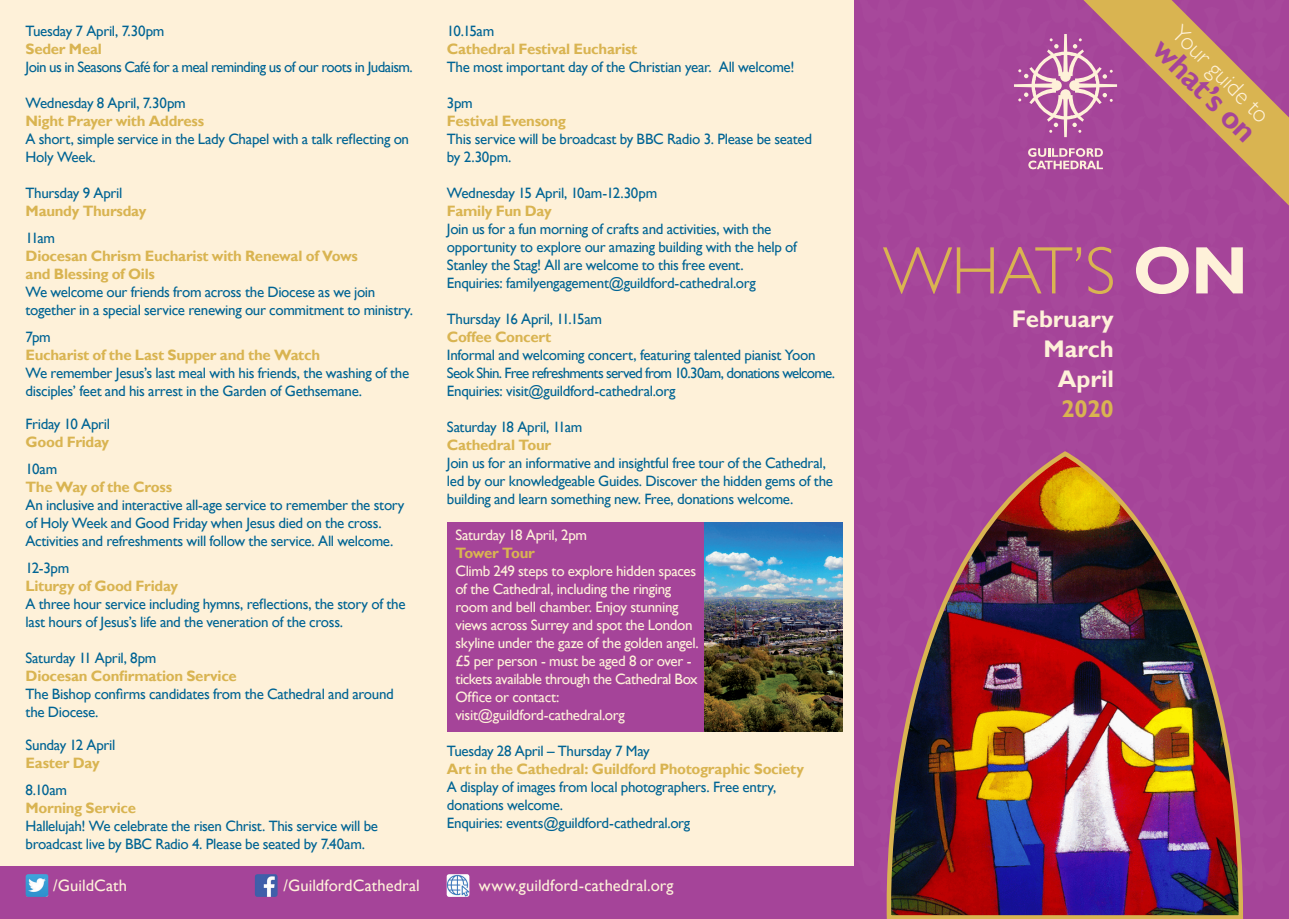
<style>
.page{position:relative;width:1289px;height:919px;background:#fff}
.page>*{position:absolute;margin:0;border:0;box-sizing:border-box;transform-origin:0 0}
.t1{font:300 67.5px "Gill Sans Nova";color:#d9b451}
.t2{font:700 31.5px "Gill Sans";color:#a54499}
.t3{font:700 24px "Gill Sans";color:#fef1d9}
.t4{font:300 24px "Gill Sans Nova";color:#fef1d9}
.t5{font:700 24px "Gill Sans";color:#d9b451}
.t6{font:16.5px "Gill Sans";letter-spacing:.005em;color:#fef1d9}
.t7{font:15px/18px "Gill Sans";letter-spacing:-.02em;color:#006494}
.t8{font:700 15px/18px "Gill Sans";letter-spacing:-.02em;color:#d9b451}
.t9{font:15px "Gill Sans";letter-spacing:-.02em;color:#fef1d9}
.t10{font:15px "Gill Sans";letter-spacing:-.04em;color:#006494}
.s1{font-family:"Gill Sans";font-weight:700;color:#fef1d9}
</style>
<div class="page">
<div style="left:0;top:0;width:855px;height:918px;background:#fef1d9"></div>
<div style="left:446px;top:522px;width:396px;height:209px;background:#a54499"></div>
<img style="left:855px;top:0;width:433px;height:917px">
<img style="left:704px;top:522px;width:138px;height:209px">
<div style="left:0;top:865px;width:855px;height:53px;background:#a54499"></div>
<img style="left:255px;top:874px;width:22px;height:22px">
<img style="left:26px;top:874px;width:22px;height:22px">
<img style="left:446px;top:874px;width:23px;height:22px">
<p class="t7" style="left:26px;top:22px;width:140px">Tuesday 7 April, 7.30pm</p>
<p class="t8" style="left:26px;top:40px;width:78px">Seder Meal</p>
<p class="t10" style="left:26px;top:58px;width:389px">Join us in Seasons Café for a meal reminding us of our roots in Judaism.</p>
<p class="t7" style="left:26px;top:94px;width:162px">Wednesday 8 April, 7.30pm</p>
<p class="t8" style="left:26px;top:112px;width:180px">Night Prayer with Address</p>
<p class="t7" style="left:26px;top:130px;width:385px">A short, simple service in the Lady Chapel with a talk reflecting on<br>Holy Week.</p>
<p class="t7" style="left:26px;top:184px;width:98px">Thursday 9 April</p>
<p class="t8" style="left:26px;top:202px;width:122px">Maundy Thursday</p>
<p class="t7" style="left:26px;top:229px;width:31px">11am</p>
<p class="t8" style="left:26px;top:247px;width:334px">Diocesan Chrism Eucharist with Renewal of Vows and Blessing of Oils</p>
<p class="t7" style="left:26px;top:283px;width:389px">We welcome our friends from across the Diocese as we join together in a special service renewing our commitment to ministry.</p>
<p class="t7" style="left:26px;top:328px;width:27px">7pm</p>
<p class="t8" style="left:26px;top:346px;width:296px">Eucharist of the Last Supper and the Watch</p>
<p class="t7" style="left:26px;top:364px;width:385px">We remember Jesus’s last meal with his friends, the washing of the disciples’ feet and his arrest in the Garden of Gethsemane.</p>
<p class="t7" style="left:26px;top:415px;width:86px">Friday 10 April</p>
<p class="t8" style="left:26px;top:433px;width:85px">Good Friday</p>
<p class="t7" style="left:26px;top:460px;width:33px">10am</p>
<p class="t8" style="left:26px;top:478px;width:148px">The Way of the Cross</p>
<p class="t7" style="left:26px;top:496px;width:380px">An inclusive and interactive all-age service to remember the story of Holy Week and Good Friday when Jesus died on the cross.<br>Activities and refreshments will follow the service. All welcome.</p>
<p class="t7" style="left:26px;top:559px;width:45px">12-3pm</p>
<p class="t8" style="left:26px;top:577px;width:154px">Liturgy of Good Friday</p>
<p class="t7" style="left:26px;top:595px;width:381px">A three hour service including hymns, reflections, the story of the last hours of Jesus’s life and the veneration of the cross.</p>
<p class="t7" style="left:26px;top:649px;width:132px">Saturday 11 April, 8pm</p>
<p class="t8" style="left:26px;top:667px;width:213px">Diocesan Confirmation Service</p>
<p class="t7" style="left:26px;top:685px;width:370px">The Bishop confirms candidates from the Cathedral and around</p>
<p class="t7" style="left:26px;top:703px;width:75px">the Diocese.</p>
<p class="t7" style="left:26px;top:736px;width:91px">Sunday 12 April</p>
<p class="t8" style="left:26px;top:754px;width:76px">Easter Day</p>
<p class="t7" style="left:26px;top:781px;width:43px">8.10am</p>
<p class="t8" style="left:26px;top:799px;width:112px">Morning Service</p>
<p class="t7" style="left:26px;top:817px;width:354px">Hallelujah! We celebrate the risen Christ. This service will be broadcast live by BBC Radio 4. Please be seated by 7.40am.</p>
<p class="t7" style="left:447px;top:22px;width:49px">10.15am</p>
<p class="t8" style="left:447px;top:40px;width:192px">Cathedral Festival Eucharist</p>
<p class="t7" style="left:447px;top:58px;width:349px">The most important day of the Christian year. All welcome!</p>
<p class="t7" style="left:447px;top:94px;width:27px">3pm</p>
<p class="t8" style="left:447px;top:112px;width:120px">Festival Evensong</p>
<p class="t7" style="left:447px;top:130px;width:367px">This service will be broadcast by BBC Radio 3. Please be seated by 2.30pm.</p>
<p class="t7" style="left:447px;top:184px;width:212px">Wednesday 15 April, 10am-12.30pm</p>
<p class="t8" style="left:447px;top:202px;width:106px">Family Fun Day</p>
<p class="t7" style="left:447px;top:220px;width:351px">Join us for a fun morning of crafts and activities, with the opportunity to explore our amazing building with the help of Stanley the Stag! All are welcome to this free event.<br>Enquiries: familyengagement@guildford-cathedral.org</p>
<p class="t7" style="left:447px;top:310px;width:157px">Thursday 16 April, 11.15am</p>
<p class="t8" style="left:447px;top:328px;width:106px">Coffee Concert</p>
<p class="t7" style="left:447px;top:346px;width:390px">Informal and welcoming concert, featuring talented pianist Yoon<br>Seok Shin. Free refreshments served from 10.30am, donations welcome.</p>
<p class="t7" style="left:447px;top:382px;width:230px">Enquiries: visit@guildford-cathedral.org</p>
<p class="t7" style="left:447px;top:418px;width:137px">Saturday 18 April, 11am</p>
<p class="t8" style="left:447px;top:436px;width:106px">Cathedral Tour</p>
<p class="t7" style="left:447px;top:454px;width:388px">Join us for an informative and insightful free tour of the Cathedral, led by our knowledgeable Guides. Discover the hidden gems of the building and learn something new. Free, donations welcome.</p>
<p class="t9" style="left:455px;top:526px;width:133px">Saturday 18 April, 2pm</p>
<p class="t8" style="left:455px;top:544px;width:81px">Tower Tour</p>
<p class="t9" style="left:455px;top:562px;width:242px">Climb 249 steps to explore hidden spaces</p>
<p class="t9" style="left:455px;top:580px;width:217px">of the Cathedral, including the ringing</p>
<p class="t9" style="left:455px;top:598px;width:225px">room and bell chamber. Enjoy stunning</p>
<p class="t9" style="left:455px;top:616px;width:239px">views across Surrey and spot the London</p>
<p class="t9" style="left:455px;top:634px;width:245px">skyline under the gaze of the golden angel.</p>
<p class="t9" style="left:455px;top:652px;width:238px">£5 per person - must be aged 8 or over -</p>
<p class="t9" style="left:455px;top:670px;width:244px">tickets available through the Cathedral Box</p>
<p class="t9" style="left:455px;top:688px;width:105px">Office or contact:</p>
<p class="t9" style="left:455px;top:706px;width:171px">visit@guildford-cathedral.org</p>
<p class="t7" style="left:447px;top:742px;width:204px">Tuesday 28 April – Thursday 7 May</p>
<p class="t8" style="left:447px;top:760px;width:358px">Art in the Cathedral: Guildford Photographic Society</p>
<p class="t7" style="left:447px;top:778px;width:331px">A display of images from local photographers. Free entry, donations welcome.</p>
<p class="t7" style="left:447px;top:814px;width:245px">Enquiries: events@guildford-cathedral.org</p>
<p class="t6" style="left:53px;top:875px;width:75px">/GuildCath</p>
<p class="t6" style="left:283px;top:875px;width:138px">/GuildfordCathedral</p>
<p class="t6" style="left:479px;top:875px;width:196px">www.guildford-cathedral.org</p>
<p class="t4" style="left:1185px;top:20px;width:128px;rotate:45deg">Your guide to</p>
<p class="t2" style="left:1171px;top:30px;width:134px;rotate:45deg">what’s on</p>
<p class="t1" style="left:882px;top:232px;width:367px">WHAT’S <span class="s1">ON</span></p>
<p class="t3" style="left:1011px;top:304px;width:104px">February</p>
<p class="t3" style="left:1043px;top:334px;width:72px">March</p>
<p class="t3" style="left:1057px;top:364px;width:58px">April</p>
<p class="t5" style="left:1061px;top:394px;width:54px">2020</p>
</div>
